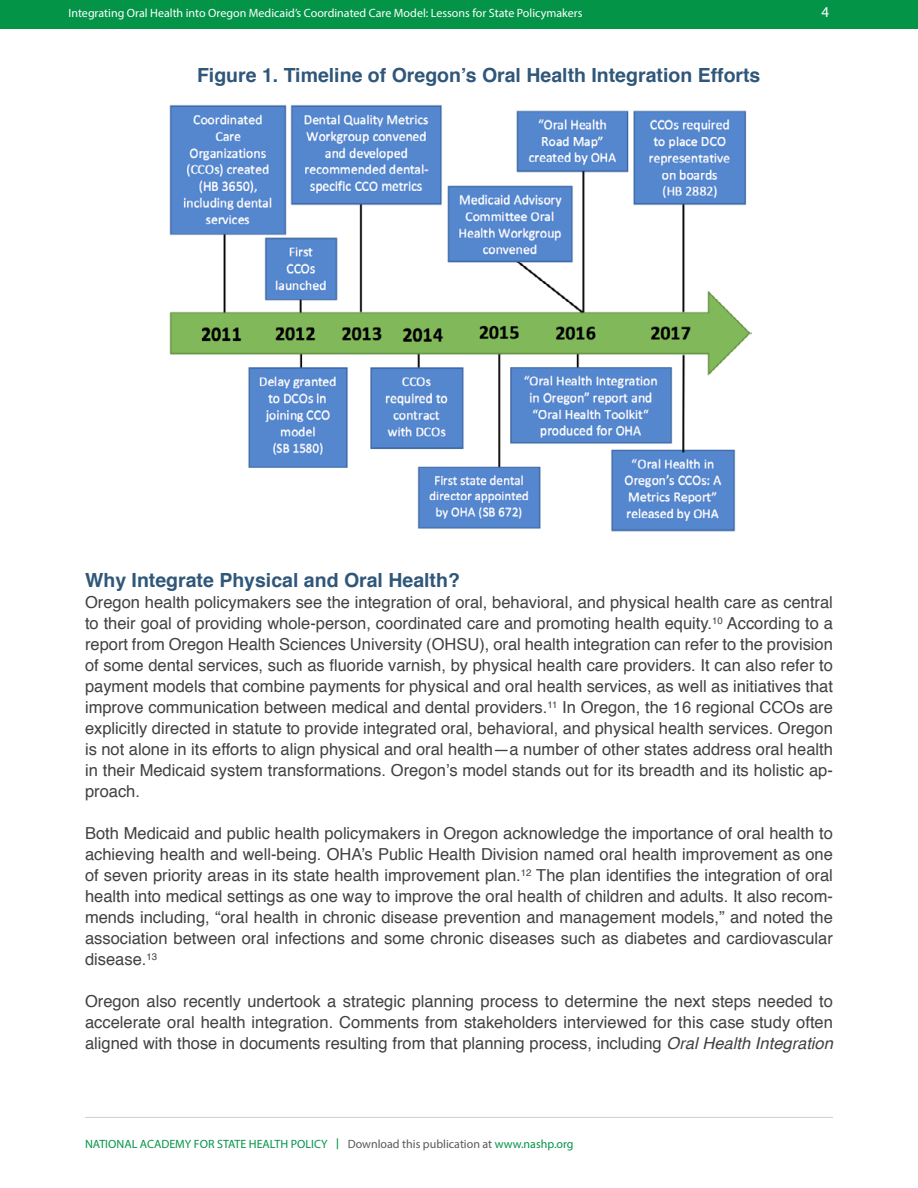
<style>
.page{position:relative;width:918px;height:1188px;background:#fff}
.page>*{position:absolute;margin:0;border:0;box-sizing:border-box;transform-origin:0 0}
.t1{font:700 19.5px "Helvetica";color:#30577a}
.t2{font:16.5px/21px "Helvetica";color:#414042;text-align:justify}
.t3{font:15px "Myriad Pro";color:#fff}
.t4{font:12px "Myriad Pro";color:#fff}
.t5{font:12px "Myriad Pro";color:#039447}
.s1{font-style:italic}
.s2{font-family:"Fira Sans"}
.s3{color:#58595b}
</style>
<div class="page">
<div style="left:0;top:0;width:918px;height:29px;background:#039447"></div>
<hr style="left:85px;top:1117px;width:748px;height:1px;background:#d1d3d4">
<img style="left:169px;top:104px;width:582px;height:428px">
<p class="t4" style="left:68px;top:5px;width:516px">Integrating Oral Health into Oregon Medicaid’s Coordinated Care Model: Lessons for State Policymakers</p>
<p class="t3" style="left:821px;top:3px;width:9px">4</p>
<p class="t1" style="left:197px;top:59px;width:565px">Figure 1. Timeline of Oregon’s Oral Health Integration Efforts</p>
<p class="t1" style="left:85px;top:565px;width:376px">Why Integrate Physical and Oral Health?</p>
<p class="t2" style="left:85px;top:593px;width:749px">Oregon health policymakers see the integration of oral, behavioral, and physical health care as central to their goal of providing whole-person, coordinated care and promoting health equity.<sup>10</sup> According to a report from Oregon Health Sciences University (OHSU), oral health integration can refer to the provision of some dental services, such as fluoride varnish, by physical health care providers. It can also refer to payment models that combine payments for physical and oral health services, as well as initiatives that improve communication between medical and dental providers.<sup>11</sup> In Oregon, the 16 regional CCOs are explicitly directed in statute to provide integrated oral, behavioral, and physical health services. Oregon is not alone in its efforts to align physical and oral health—a number of other states address oral health in their Medicaid system transformations. Oregon’s model stands out for its breadth and its holistic ap&shy;proach.</p>
<p class="t2" style="left:85px;top:824px;width:749px">Both Medicaid and public health policymakers in Oregon acknowledge the importance of oral health to achieving health and well-being. OHA’s Public Health Division named oral health improvement as one of seven priority areas in its state health improvement plan.<sup>12</sup> The plan identifies the integration of oral health into medical settings as one way to improve the oral health of children and adults. It also recom&shy;mends including, “oral health in chronic disease prevention and management models,” and noted the association between oral infections and some chronic diseases such as diabetes and cardiovascular disease.<sup>13</sup></p>
<p class="t2" style="left:85px;top:992px;width:749px">Oregon also recently undertook a strategic planning process to determine the next steps needed to accelerate oral health integration. Comments from stakeholders interviewed for this case study often aligned with those in documents resulting from that planning process, including <span class="s1">Oral Health Integration</span></p>
<p class="t5" style="left:85px;top:1136px;width:490px">NATIONAL ACADEMY FOR STATE HEALTH POLICY <span class="s2">|</span> <span class="s3">Download this publication at</span> www.nashp.org</p>
</div>
